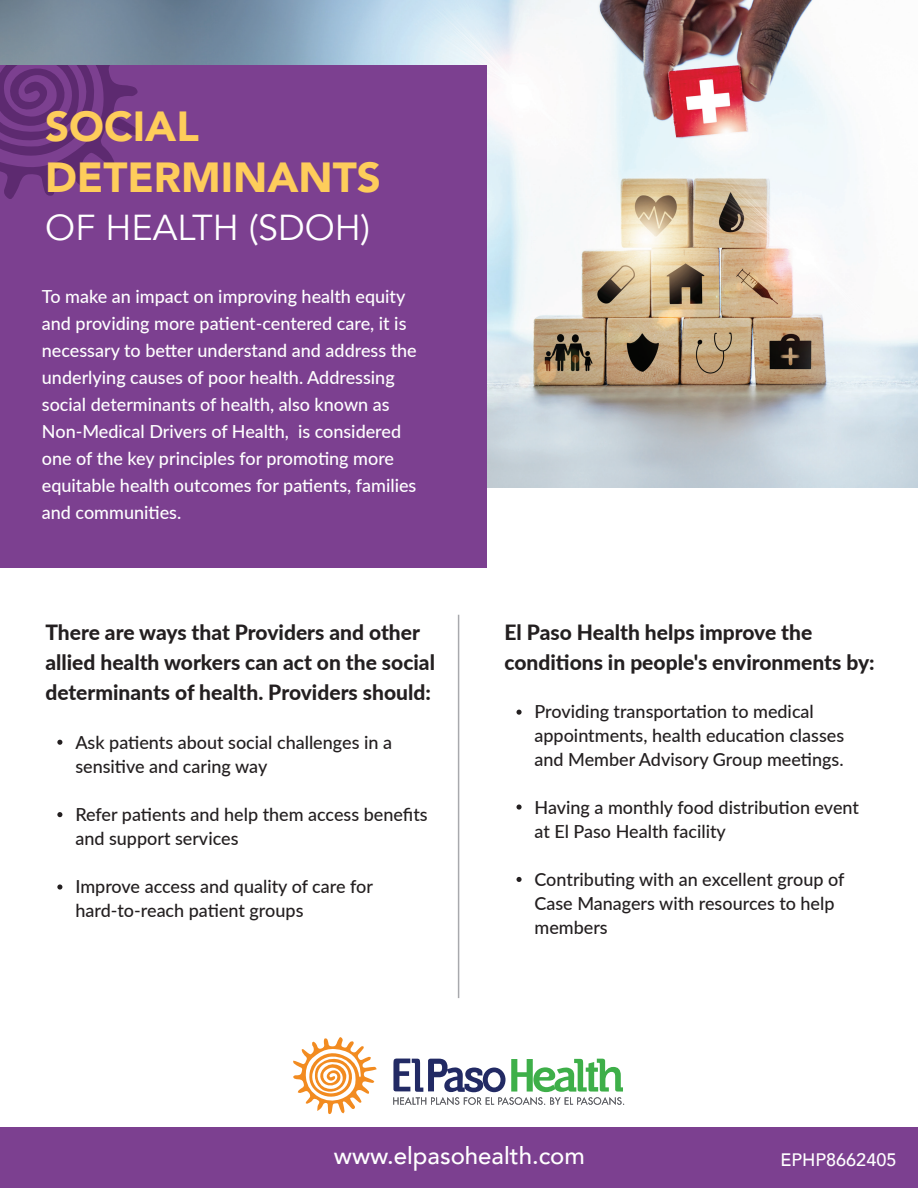
<style>
.page{position:relative;width:918px;height:1188px;background:#fff}
.page>*{position:absolute;margin:0;border:0;box-sizing:border-box;transform-origin:0 0}
.t1{font:900 42px/50.4px "Avenir";color:#fecd5b}
.t2{font:36px "Avenir";color:#fff}
.t3{font:500 24px "Avenir";color:#fff}
.t4{font:800 21px/30px "Lato";color:#231f20}
.t5{font:500 18px/24px "Lato";color:#231f20}
.t6{font:500 18px/27px "Lato";color:#fff}
.t7{font:500 18px "Avenir";color:#fff}
</style>
<div class="page">
<img style="left:0;top:0;width:918px;height:488px">
<svg style="left:293px;top:1037px;width:84px;height:78px"></svg>
<svg style="left:393px;top:1059px;width:231px;height:46px"></svg>
<div style="left:0;top:1128px;width:918px;height:60px;background:#7c4090"></div>
<hr style="left:458px;top:615px;width:1px;height:383px;background:#a8a9ad">
<div style="left:0;top:66px;width:487px;height:502px;background:#7c4090"></div>
<svg style="left:0;top:66px;width:138px;height:133px"></svg>
<svg style="left:57px;top:740px;width:5px;height:5px"></svg>
<svg style="left:57px;top:812px;width:5px;height:5px"></svg>
<svg style="left:57px;top:884px;width:5px;height:6px"></svg>
<svg style="left:517px;top:710px;width:5px;height:5px"></svg>
<svg style="left:517px;top:805px;width:5px;height:5px"></svg>
<svg style="left:517px;top:877px;width:5px;height:5px"></svg>
<h1 class="t1" style="left:45px;top:100px;width:338px">SOCIAL<br>DETERMINANTS</h1>
<h2 class="t2" style="left:45px;top:206px;width:326px">OF HEALTH (SDOH)</h2>
<p class="t6" style="left:42px;top:283px;width:376px">To make an impact on improving health equity and providing more patient-centered care, it is necessary to better understand and address the underlying causes of poor health. Addressing social determinants of health, also known as Non-Medical Drivers of Health, is considered one of the key principles for promoting more equitable health outcomes for patients, families and communities.</p>
<p class="t4" style="left:45px;top:616px;width:391px">There are ways that Providers and other allied health workers can act on the social determinants of health. Providers should:</p>
<p class="t5" style="left:75px;top:730px;width:318px">Ask patients about social challenges in a sensitive and caring way</p>
<p class="t5" style="left:75px;top:802px;width:354px">Refer patients and help them access benefits and support services</p>
<p class="t5" style="left:75px;top:874px;width:299px">Improve access and quality of care for hard-to-reach patient groups</p>
<p class="t4" style="left:505px;top:616px;width:372px">El Paso Health helps improve the conditions in people's environments by:</p>
<p class="t5" style="left:535px;top:699px;width:311px">Providing transportation to medical appointments, health education classes and Member Advisory Group meetings.</p>
<p class="t5" style="left:535px;top:795px;width:326px">Having a monthly food distribution event at El Paso Health facility</p>
<p class="t5" style="left:535px;top:867px;width:311px">Contributing with an excellent group of<br>Case Managers with resources to help members</p>
<h3 class="t3" style="left:334px;top:1135px;width:253px">www.elpasohealth.com</h3>
<p class="t7" style="left:781px;top:1144px;width:117px">EPHP8662405</p>
</div>
